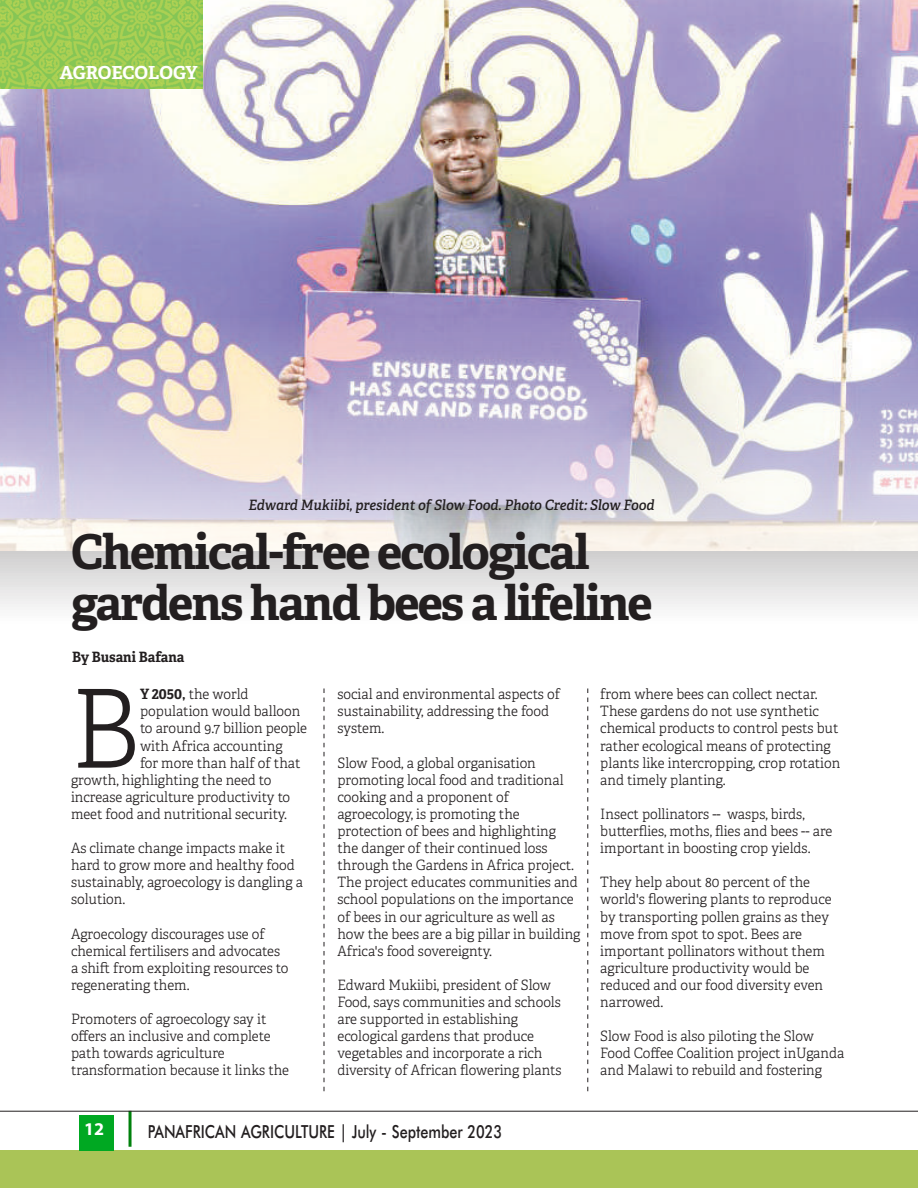
<style>
.page{position:relative;width:918px;height:1188px;background:#fff}
.page>*{position:absolute;margin:0;border:0;box-sizing:border-box;transform-origin:0 0}
.t1{font:300 108.75px "Adelle";color:#231f20;scale:.95 1}
.t2{font:700 48px/51px "Adelle";letter-spacing:-.035em;color:#231f20}
.t3{font:500 18px "Futura BT";color:#231f20;scale:.8 1}
.t4{font:700 18px "Adelle";letter-spacing:-.005em;color:#fff}
.t5{font:700 18px "Myriad";color:#fff}
.t6{font:300 14.25px/17.1px "Adelle";color:#231f20;scale:.95 1}
.t7{font:italic 600 14.25px "Adelle";color:#231f20;scale:.95 1}
.t8{font:700 14.25px "Adelle";color:#231f20;scale:.95 1}
.s1{font-weight:700}
</style>
<div class="page">
<div style="left:0;top:1150px;width:918px;height:38px;background:#aac457"></div>
<hr style="left:129px;top:1111px;width:3px;height:36px;background:#00810c">
<hr style="left:0;top:1111px;width:918px;height:1px;background:#231f20">
<div style="left:80px;top:1115px;width:34px;height:35px;background:#00a822"></div>
<svg style="left:0;top:551px;width:917px;height:151px"></svg>
<img style="left:0;top:0;width:917px;height:551px">
<img style="left:0;top:0;width:202px;height:88px">
<svg style="left:324px;top:688px;width:1px;height:403px"></svg>
<svg style="left:588px;top:688px;width:1px;height:403px"></svg>
<p class="t4" style="left:60px;top:62px;width:139px">AGROECOLOGY</p>
<p class="t7" style="left:249px;top:496px;width:429px">Edward Mukiibi, president of Slow Food. Photo Credit: Slow Food</p>
<h2 class="t2" style="left:71px;top:527px;width:583px">Chemical-free ecological gardens hand bees a lifeline</h2>
<p class="t8" style="left:72px;top:647px;width:120px">By Busani Bafana</p>
<h1 class="t1" style="left:71px;top:663px;width:74px">B</h1>
<p class="t6" style="left:140px;top:686px;width:116px"><span class="s1">Y 2050,</span> the world</p>
<p class="t6" style="left:140px;top:703px;width:170px">population would balloon</p>
<p class="t6" style="left:140px;top:720px;width:177px">to around 9.7 billion people</p>
<p class="t6" style="left:140px;top:737px;width:152px">with Africa accounting</p>
<p class="t6" style="left:140px;top:754px;width:170px">for more than half of that</p>
<p class="t6" style="left:71px;top:771px;width:213px">growth, highlighting the need to</p>
<p class="t6" style="left:71px;top:789px;width:232px">increase agriculture productivity to</p>
<p class="t6" style="left:71px;top:806px;width:229px">meet food and nutritional security.</p>
<p class="t6" style="left:71px;top:840px;width:246px">As climate change impacts make it hard to grow more and healthy food sustainably, agroecology is dangling a solution.</p>
<p class="t6" style="left:71px;top:925px;width:230px">Agroecology discourages use of chemical fertilisers and advocates a shift from exploiting resources to regenerating them.</p>
<p class="t6" style="left:71px;top:1011px;width:231px">Promoters of agroecology say it offers an inclusive and complete path towards agriculture transformation because it links the</p>
<p class="t6" style="left:338px;top:686px;width:236px">social and environmental aspects of sustainability, addressing the food system.</p>
<p class="t6" style="left:338px;top:754px;width:257px">Slow Food, a global organisation promoting local food and traditional cooking and a proponent of agroecology, is promoting the protection of bees and highlighting<br>the danger of their continued loss through the Gardens in Africa project.<br>The project educates communities and school populations on the importance of bees in our agriculture as well as how the bees are a big pillar in building Africa's food sovereignty.</p>
<p class="t6" style="left:338px;top:977px;width:237px">Edward Mukiibi, president of Slow Food, says communities and schools are supported in establishing ecological gardens that produce vegetables and incorporate a rich diversity of African flowering plants</p>
<p class="t5" style="left:84px;top:1120px;width:27px">1212</p>
<p class="t3" style="left:148px;top:1121px;width:445px">PANAFRICAN AGRICULTURE | July - September 2023</p>
<p class="t6" style="left:600px;top:686px;width:254px">from where bees can collect nectar.<br>These gardens do not use synthetic chemical products to control pests but rather ecological means of protecting plants like intercropping, crop rotation and timely planting.</p>
<p class="t6" style="left:600px;top:806px;width:246px">Insect pollinators -- wasps, birds, butterflies, moths, flies and bees -- are important in boosting crop yields.</p>
<p class="t6" style="left:600px;top:874px;width:245px">They help about 80 percent of the world's flowering plants to reproduce by transporting pollen grains as they move from spot to spot. Bees are important pollinators without them agriculture productivity would be reduced and our food diversity even narrowed.</p>
<p class="t6" style="left:600px;top:1028px;width:258px">Slow Food is also piloting the Slow<br>Food Coffee Coalition project inUganda and Malawi to rebuild and fostering</p>
</div>
